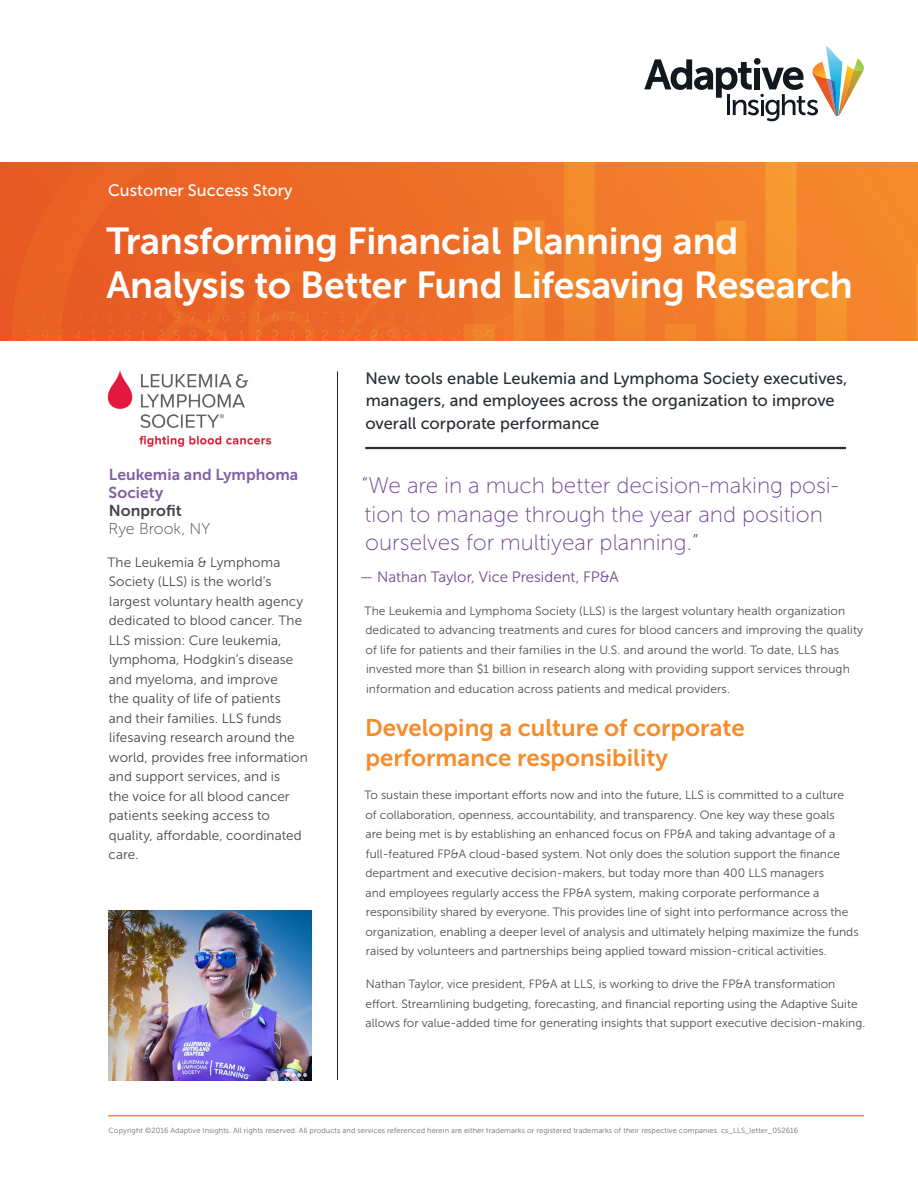
<style>
.page{position:relative;width:918px;height:1188px;background:#fff}
.page>*{position:absolute;margin:0;border:0;box-sizing:border-box;transform-origin:0 0}
.Main_header{font:37.5px/43.5px "Museo Sans 700";letter-spacing:-.01em;color:#fff}
.t1{font:24px/30px "Museo Sans 700";color:#f68c2c}
.Intro_Pullquote{font:22.5px/28.5px "Museo Sans 100";color:#6f4795}
.Intro_subhead{font:16.5px/22.5px "Museo Sans 500";color:#2a2e36}
.t2{font:16.5px "Museo Sans 500";color:#fff}
.Company_Name_under_l{font:15.75px/18px "Museo Sans 700";letter-spacing:.005em;color:#8060a2}
.Location_under_logo{font:15.75px "Museo Sans 100";letter-spacing:.005em;color:#45464d}
.Industry_under_logo{font:15.75px "Museo Sans 700";letter-spacing:.005em;color:#45464d}
.Intro_Pullquote_attr{font:15px "Museo Sans 300";color:#6f4795}
.Company_Description{font:13.5px/19.5px "Museo Sans 300";letter-spacing:.005em;color:#45464d}
.Body_copy{font:12px/19.5px "Museo Sans 300";color:#4b4c4d}
.t3{font:7.5px "Museo Sans 300";letter-spacing:.01em;color:#6c6b71}
</style>
<div class="page">
<img style="left:0;top:162px;width:918px;height:178px">
<hr style="left:108px;top:1115px;width:756px;height:1px;background:#f68c2c">
<svg style="left:644px;top:46px;width:220px;height:75px"></svg>
<hr style="left:337px;top:372px;width:1px;height:708px;background:#231f20">
<img style="left:107px;top:370px;width:165px;height:77px">
<hr style="left:365px;top:447px;width:481px;height:2px;background:#2a2e36">
<img style="left:108px;top:911px;width:203px;height:170px">
<h3 class="t2" style="left:108px;top:181px;width:186px">Customer Success Story</h3>
<p class="Main_header" style="left:106px;top:219px;width:748px">Transforming Financial Planning and<br>Analysis to Better Fund Lifesaving Research</p>
<p class="Company_Name_under_l" style="left:109px;top:465px;width:191px">Leukemia and Lymphoma<br>Society</p>
<p class="Industry_under_logo" style="left:109px;top:502px;width:74px">Nonprofit</p>
<p class="Location_under_logo" style="left:109px;top:520px;width:103px">Rye Brook, NY</p>
<p class="Company_Description" style="left:107px;top:553px;width:202px">The Leukemia &amp; Lymphoma<br>Society (LLS) is the world’s largest voluntary health agency dedicated to blood cancer. The<br>LLS mission: Cure leukemia, lymphoma, Hodgkin’s disease and myeloma, and improve<br>the quality of life of patients<br>and their families. LLS funds lifesaving research around the world, provides free information and support services, and is<br>the voice for all blood cancer patients seeking access to quality, affordable, coordinated care.</p>
<p class="Intro_subhead" style="left:365px;top:367px;width:483px">New tools enable Leukemia and Lymphoma Society executives, managers, and employees across the organization to improve overall corporate performance</p>
<p class="Intro_Pullquote" style="left:362px;top:472px;width:479px">“We are in a much better decision-making posi&shy;tion to manage through the year and position ourselves for multiyear planning.”</p>
<p class="Intro_Pullquote_attr" style="left:360px;top:569px;width:261px">— Nathan Taylor, Vice President, FP&amp;A</p>
<h1 class="Body_copy" style="left:365px;top:601px;width:500px">The Leukemia and Lymphoma Society (LLS) is the largest voluntary health organization dedicated to advancing treatments and cures for blood cancers and improving the quality of life for patients and their families in the U.S. and around the world. To date, LLS has invested more than $1 billion in research along with providing support services through information and education across patients and medical providers.</h1>
<h1 class="t1" style="left:365px;top:713px;width:381px">Developing a culture of corporate performance responsibility</h1>
<p class="Body_copy" style="left:365px;top:786px;width:496px">To sustain these important efforts now and into the future, LLS is committed to a culture<br>of collaboration, openness, accountability, and transparency. One key way these goals<br>are being met is by establishing an enhanced focus on FP&amp;A and taking advantage of a full-featured FP&amp;A cloud-based system. Not only does the solution support the finance department and executive decision-makers, but today more than 400 LLS managers<br>and employees regularly access the FP&amp;A system, making corporate performance a responsibility shared by everyone. This provides line of sight into performance across the organization, enabling a deeper level of analysis and ultimately helping maximize the funds raised by volunteers and partnerships being applied toward mission-critical activities.</p>
<p class="Body_copy" style="left:365px;top:975px;width:501px">Nathan Taylor, vice president, FP&amp;A at LLS, is working to drive the FP&amp;A transformation effort. Streamlining budgeting, forecasting, and financial reporting using the Adaptive Suite allows for value-added time for generating insights that support executive decision-making.</p>
<p class="t3" style="left:108px;top:1126px;width:691px">Copyright ©2016 Adaptive Insights. All rights reserved. All products and services referenced herein are either trademarks or registered trademarks of their respective companies. cs_LLS_letter_052616</p>
</div>
